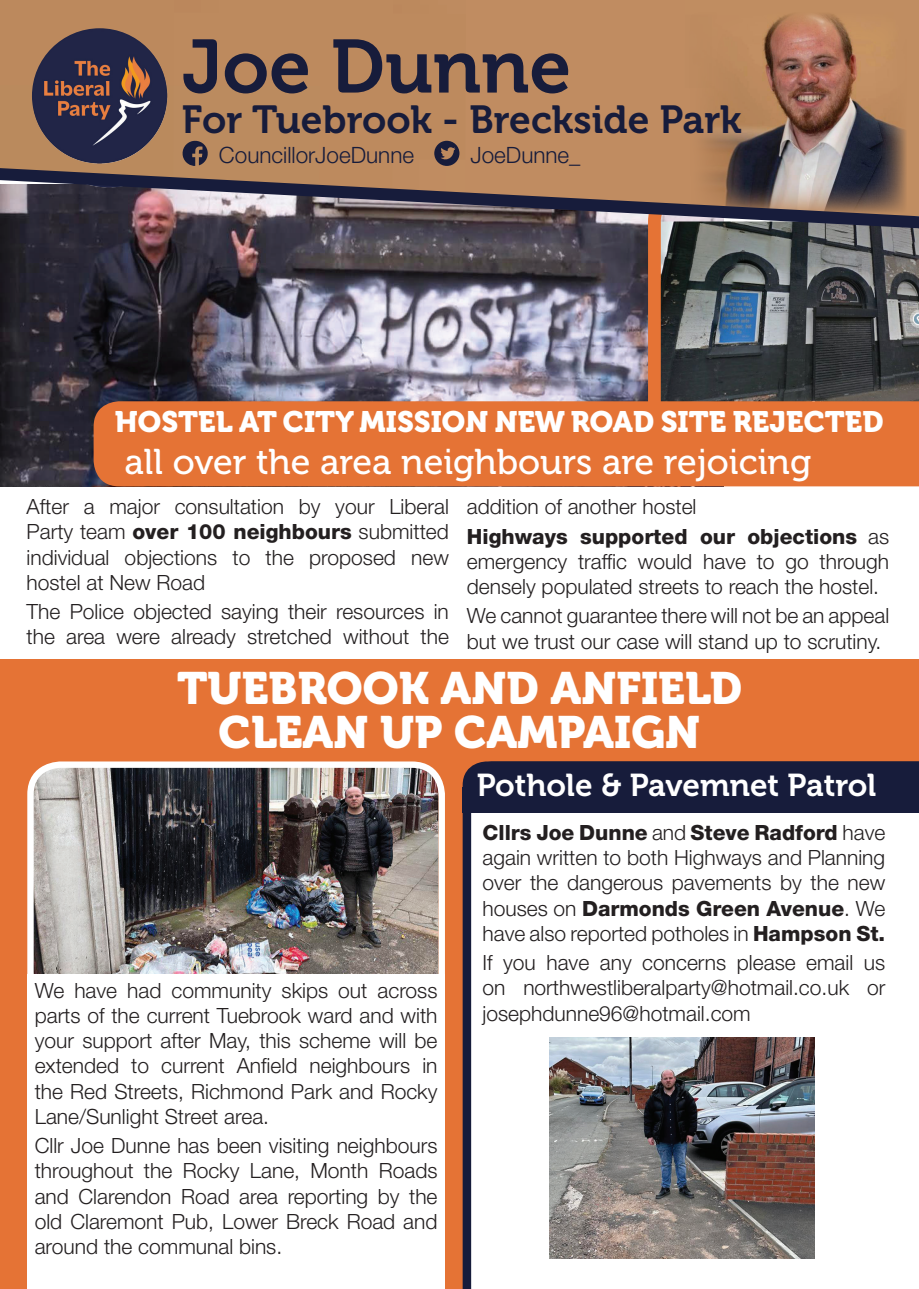
<style>
.page{position:relative;width:919px;height:1289px;background:#fff}
.page>*{position:absolute;margin:0;border:0;box-sizing:border-box;transform-origin:0 0}
.t1{font:75px "Museo 700";color:#171c3b}
.t2{font:45px/43.5px "Museo 900";color:#fff;text-align:center}
.t3{font:39px "Museo 700";color:#171c3b}
.t4{font:35.7px "Museo 500";color:#fff}
.t5{font:31.5px "Museo 700";letter-spacing:-.005em;color:#fff}
.t6{font:29.4px "Museo 900";color:#fff}
.t7{font:300 22.5px "Helvetica Neue LT Std";color:#171c3b}
.t8{font:300 21px/25.2px "Helvetica Neue LT Std";color:#231f20;text-align:justify}
.t9{font:800 21px/29.4px "Helvetica Neue LT Std";color:#231f20}
.s1{font-weight:800}
.s2{font-weight:300}
</style>
<div class="page">
<img style="left:0;top:235px;width:648px;height:251px">
<svg style="left:648px;top:235px;width:270px;height:166px;background:#535353"></svg>
<div style="left:94px;top:401px;width:824px;height:85px;background:#e57335"></div>
<div style="left:0;top:659px;width:918px;height:629px;background:#e57335"></div>
<img style="left:34px;top:768px;width:404px;height:206px">
<div style="left:27px;top:761px;width:418px;height:403px;border:6px solid #fff;border-radius:30px"></div>
<div style="left:27px;top:974px;width:418px;height:314px;background:#fff"></div>
<div style="left:0;top:0;width:918px;height:161px;background:#bd8b5f"></div>
<img style="left:688px;top:13px;width:218px;height:148px">
<svg style="left:181px;top:140px;width:28px;height:21px"></svg>
<svg style="left:434px;top:141px;width:25px;height:20px"></svg>
<img style="left:32px;top:28px;width:135px;height:136px;border-radius:68px">
<img style="left:0;top:161px;width:918px;height:74px">
<div style="left:462px;top:812px;width:456px;height:476px;background:#fff"></div>
<div style="left:462px;top:761px;width:456px;height:26px;background:#171c3b"></div>
<div style="left:462px;top:787px;width:456px;height:25px;background:#171c3b"></div>
<img style="left:549px;top:1037px;width:265px;height:221px">
<h1 class="t1" style="left:182px;top:25px;width:391px">Joe Dunne</h1>
<h3 class="t3" style="left:182px;top:98px;width:561px">For Tuebrook - Breckside Park</h3>
<p class="t7" style="left:219px;top:141px;width:197px">CouncillorJoeDunne</p>
<p class="t7" style="left:470px;top:141px;width:112px">JoeDunne_</p>
<h3 class="t6" style="left:115px;top:404px;width:770px">HOSTEL AT CITY MISSION NEW ROAD SITE REJECTED</h3>
<h3 class="t4" style="left:124px;top:442px;width:688px">all over the area neighbours are rejoicing</h3>
<p class="t8" style="left:27px;top:493px;width:424px">After a major consultation by your Liberal Party team <span class="s1">over 100 neighbours</span> submitted individual objections to the proposed new hostel at New Road</p>
<p class="t8" style="left:27px;top:598px;width:424px">The Police objected saying their resources in the area were already stretched without the</p>
<p class="t9" style="left:467px;top:492px;width:424px"><span class="s2">addition of another hostel<br></span>Highways supported our objections <span class="s2">as</span></p>
<p class="t8" style="left:467px;top:548px;width:424px">emergency traffic would have to go through densely populated streets to reach the hostel.</p>
<p class="t8" style="left:467px;top:603px;width:424px">We cannot guarantee there will not be an appeal but we trust our case will stand up to scrutiny.</p>
<h2 class="t2" style="left:177px;top:667px;width:566px">TUEBROOK AND ANFIELD<br>CLEAN UP CAMPAIGN</h2>
<p class="t8" style="left:35px;top:977px;width:404px">We have had community skips out across parts of the current Tuebrook ward and with your support after May, this scheme will be extended to current Anfield neighbours in the Red Streets, Richmond Park and Rocky Lane/Sunlight Street area.</p>
<p class="t8" style="left:35px;top:1132px;width:404px">Cllr Joe Dunne has been visiting neighbours throughout the Rocky Lane, Month Roads and Clarendon Road area reporting by the old Claremont Pub, Lower Breck Road and around the communal bins.</p>
<h3 class="t5" style="left:477px;top:768px;width:401px">Pothole &amp; Pavemnet Patrol</h3>
<p class="t8" style="left:482px;top:819px;width:404px"><span class="s1">Cllrs Joe Dunne</span> and <span class="s1">Steve Radford</span> have again written to both Highways and Planning over the dangerous pavements by the new houses on <span class="s1">Darmonds Green Avenue</span>. We have also reported potholes in <span class="s1">Hampson St.</span></p>
<p class="t8" style="left:482px;top:949px;width:404px">If you have any concerns please email us on northwestliberalparty@hotmail.co.uk or josephdunne96@hotmail.com</p>
</div>
